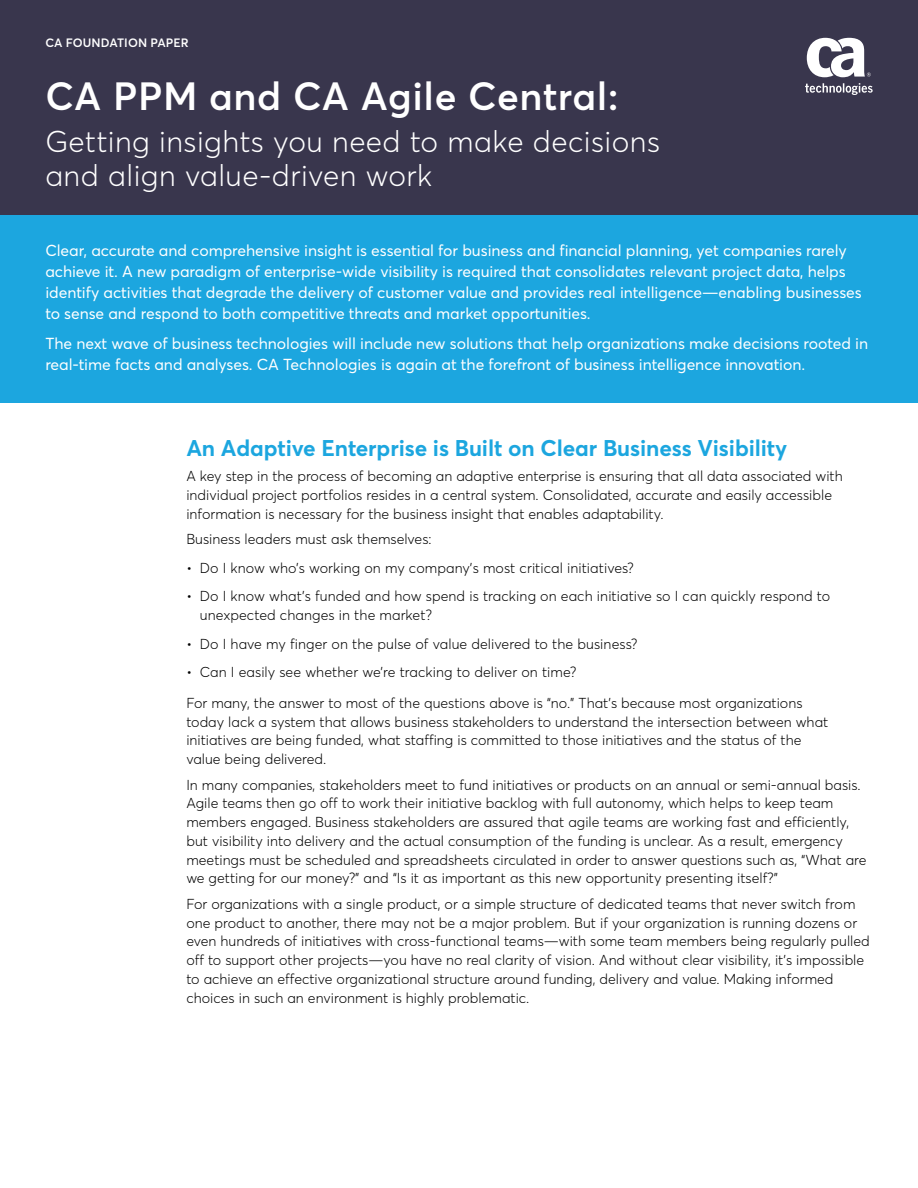
<style>
.page{position:relative;width:918px;height:1188px;background:#fff}
.page>*{position:absolute;margin:0;border:0;box-sizing:border-box;transform-origin:0 0}
.Document_Title{font:600 38.85px "Averta";letter-spacing:.015em;color:#fff}
.Document_Subhead{font:300 29.85px/33.8px "Averta";letter-spacing:.015em;color:#fff}
.t1{font:700 22.5px "Averta";letter-spacing:-.005em;color:#1ca6df}
.Full_Intro{font:15.75px/21px "Averta";letter-spacing:-.005em;color:#fff}
.Body_Copy{font:300 14.25px/18.8px "Averta";color:#000}
.Cover_Eyebrow{font:600 12px "Averta";letter-spacing:.01em;color:#fff}
</style>
<div class="page">
<div style="left:0;top:214px;width:918px;height:189px;background:#1ca6df"></div>
<div style="left:0;top:0;width:918px;height:215px;background:#39364d"></div>
<svg style="left:805px;top:83px;width:68px;height:12px"></svg>
<svg style="left:807px;top:38px;width:64px;height:39px"></svg>
<p class="Cover_Eyebrow" style="left:45px;top:35px;width:145px">CA FOUNDATION PAPER</p>
<p class="Document_Title" style="left:45px;top:72px;width:575px">CA PPM and CA Agile Central:</p>
<p class="Document_Subhead" style="left:45px;top:125px;width:616px">Getting insights you need to make decisions and align value-driven work</p>
<p class="Full_Intro" style="left:45px;top:239px;width:818px">Clear, accurate and comprehensive insight is essential for business and financial planning, yet companies rarely achieve it. A new paradigm of enterprise-wide visibility is required that consolidates relevant project data, helps identify activities that degrade the delivery of customer value and provides real intelligence—enabling businesses to sense and respond to both competitive threats and market opportunities.</p>
<p class="Full_Intro" style="left:45px;top:332px;width:824px">The next wave of business technologies will include new solutions that help organizations make decisions rooted in real-time facts and analyses. CA Technologies is again at the forefront of business intelligence innovation.</p>
<p class="t1" style="left:186px;top:434px;width:602px">An Adaptive Enterprise is Built on Clear Business Visibility</p>
<p class="Body_Copy" style="left:186px;top:467px;width:658px">A key step in the process of becoming an adaptive enterprise is ensuring that all data associated with individual project portfolios resides in a central system. Consolidated, accurate and easily accessible information is necessary for the business insight that enables adaptability.</p>
<p class="Body_Copy" style="left:186px;top:530px;width:247px">Business leaders must ask themselves:</p>
<p class="Body_Copy" style="left:186px;top:558px;width:449px">• Do I know who’s working on my company’s most critical initiatives?</p>
<p class="Body_Copy" style="left:200px;top:587px;width:632px;text-indent:-13px">• Do I know what’s funded and how spend is tracking on each initiative so I can quickly respond to unexpected changes in the market?</p>
<p class="Body_Copy" style="left:186px;top:634px;width:453px">• Do I have my finger on the pulse of value delivered to the business?</p>
<p class="Body_Copy" style="left:186px;top:663px;width:392px">• Can I easily see whether we’re tracking to deliver on time?</p>
<p class="Body_Copy" style="left:186px;top:693px;width:644px">For many, the answer to most of the questions above is “no.” That’s because most organizations today lack a system that allows business stakeholders to understand the intersection between what initiatives are being funded, what staffing is committed to those initiatives and the status of the value being delivered.</p>
<p class="Body_Copy" style="left:186px;top:775px;width:682px">In many companies, stakeholders meet to fund initiatives or products on an annual or semi-annual basis.<br>Agile teams then go off to work their initiative backlog with full autonomy, which helps to keep team members engaged. Business stakeholders are assured that agile teams are working fast and efficiently, but visibility into delivery and the actual consumption of the funding is unclear. As a result, emergency meetings must be scheduled and spreadsheets circulated in order to answer questions such as, “What are we getting for our money?” and “Is it as important as this new opportunity presenting itself?”</p>
<p class="Body_Copy" style="left:186px;top:894px;width:685px">For organizations with a single product, or a simple structure of dedicated teams that never switch from one product to another, there may not be a major problem. But if your organization is running dozens or even hundreds of initiatives with cross-functional teams—with some team members being regularly pulled off to support other projects—you have no real clarity of vision. And without clear visibility, it’s impossible to achieve an effective organizational structure around funding, delivery and value. Making informed choices in such an environment is highly problematic.</p>
</div>
